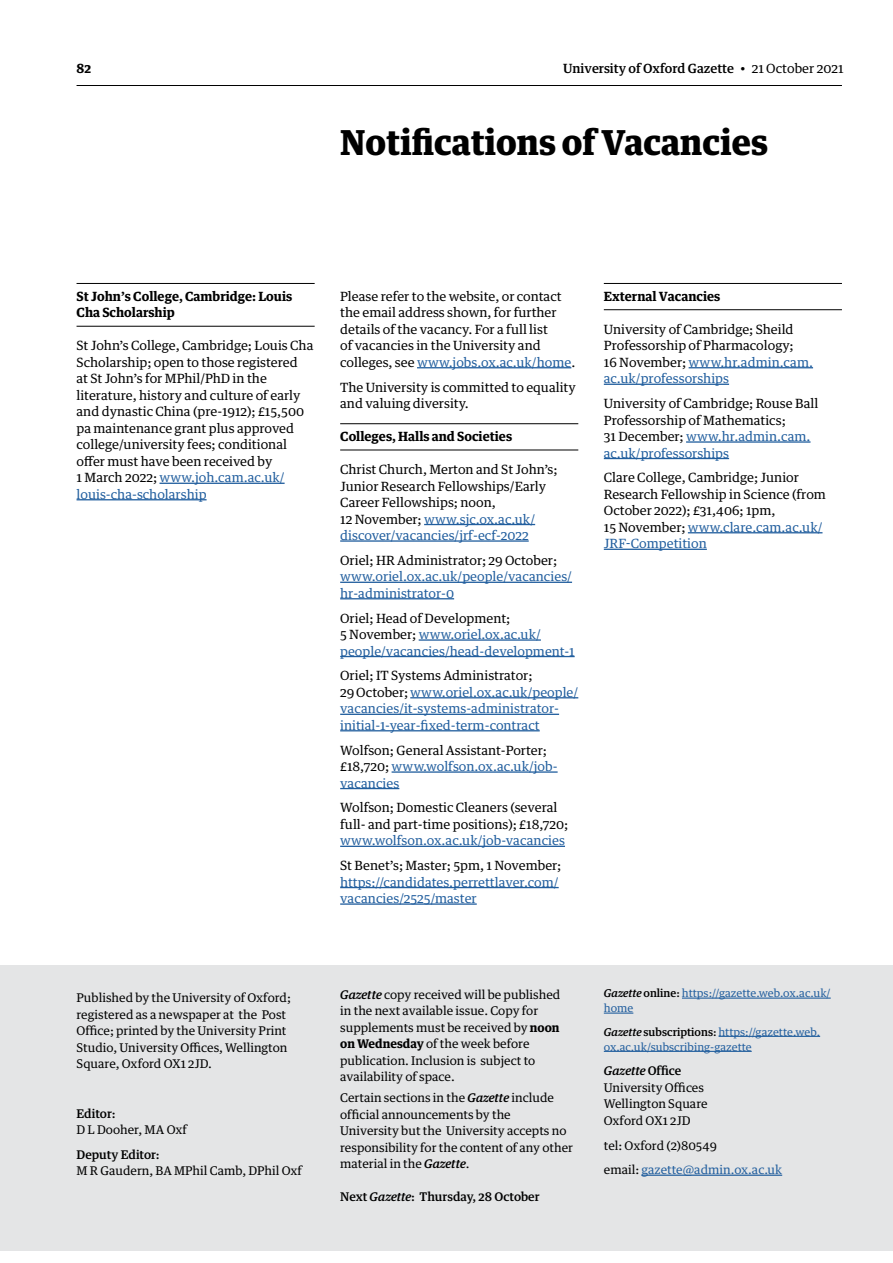
<style>
.page{position:relative;width:893px;height:1263px;background:#fff}
.page>*{position:absolute;margin:0;border:0;box-sizing:border-box;transform-origin:0 0}
.H1_Big_Head{font:900 34.5px "Guardian Text Egyp";color:#000}
.G_Body_text{font:12.75px/16.5px "Guardian Text Egyp";color:#000}
.G_Body_text-2{font:12.75px/16.5px "Guardian Text Egyp";color:#215e9e}
.H2_Subject_head{font:700 12.75px/16.5px "Guardian Text Egyp";color:#000}
.t1{font:500 12.75px "Guardian Text Egyp";color:#000}
.G_Body_text_space_be{font:12px/16.5px "Guardian Text Egyp";color:#000}
.G_Body_text-3{font:12px/16.5px "Guardian Text Egyp";color:#000}
.G_Body_text-4{font:500 12px "Guardian Text Egyp";color:#000}
.G_Body_text-5{font:12px "Guardian Text Egyp";color:#215e9e}
.G_Body_text_space_be-2{font:10.8px/15px "Guardian Text Egyp";color:#215e9e}
.s1{font-weight:400}
.s2{color:#215e9e}
.s3{color:#000}
.s4{font-weight:500}
.s5{font-weight:500;font-style:italic}
.s6{font-weight:700}
.s7{font-style:italic}
.s8{font-weight:500;font-style:italic;color:#000}
.s9{font-weight:500;color:#000}
</style>
<div class="page">
<hr style="left:77px;top:85px;width:765px;height:1px;background:#000">
<hr style="left:77px;top:283px;width:238px;height:1px;background:#000">
<hr style="left:77px;top:326px;width:238px;height:1px;background:#000">
<hr style="left:160px;top:483px;width:125px;height:1px;background:#215e9e">
<hr style="left:77px;top:499px;width:130px;height:1px;background:#215e9e">
<hr style="left:417px;top:367px;width:154px;height:1px;background:#215e9e">
<hr style="left:340px;top:423px;width:238px;height:1px;background:#000">
<hr style="left:340px;top:450px;width:238px;height:1px;background:#000">
<hr style="left:424px;top:524px;width:111px;height:1px;background:#215e9e">
<hr style="left:340px;top:540px;width:189px;height:2px;background:#215e9e">
<hr style="left:340px;top:582px;width:232px;height:1px;background:#215e9e">
<hr style="left:340px;top:598px;width:114px;height:1px;background:#215e9e">
<hr style="left:419px;top:639px;width:122px;height:2px;background:#215e9e">
<hr style="left:340px;top:656px;width:235px;height:1px;background:#215e9e">
<hr style="left:410px;top:697px;width:168px;height:1px;background:#215e9e">
<hr style="left:340px;top:714px;width:219px;height:1px;background:#215e9e">
<hr style="left:340px;top:730px;width:200px;height:1px;background:#215e9e">
<hr style="left:392px;top:771px;width:166px;height:2px;background:#215e9e">
<hr style="left:340px;top:788px;width:59px;height:1px;background:#215e9e">
<hr style="left:340px;top:846px;width:225px;height:1px;background:#215e9e">
<hr style="left:340px;top:887px;width:219px;height:1px;background:#215e9e">
<hr style="left:340px;top:903px;width:137px;height:2px;background:#215e9e">
<hr style="left:604px;top:283px;width:238px;height:1px;background:#000">
<hr style="left:604px;top:309px;width:238px;height:1px;background:#000">
<hr style="left:689px;top:367px;width:124px;height:1px;background:#215e9e">
<hr style="left:604px;top:384px;width:125px;height:1px;background:#215e9e">
<hr style="left:686px;top:441px;width:124px;height:2px;background:#215e9e">
<hr style="left:604px;top:458px;width:125px;height:1px;background:#215e9e">
<hr style="left:688px;top:532px;width:134px;height:1px;background:#215e9e">
<hr style="left:604px;top:549px;width:103px;height:1px;background:#215e9e">
<div style="left:0;top:965px;width:893px;height:285px;background:#e4e5e6"></div>
<hr style="left:682px;top:997px;width:149px;height:2px;background:#215e9e">
<hr style="left:604px;top:1012px;width:29px;height:2px;background:#215e9e">
<hr style="left:719px;top:1036px;width:101px;height:1px;background:#215e9e">
<hr style="left:604px;top:1051px;width:148px;height:1px;background:#215e9e">
<hr style="left:641px;top:1174px;width:141px;height:2px;background:#215e9e">
<p class="H2_Subject_head" style="left:77px;top:59px;width:16px">82</p>
<p class="t1" style="left:563px;top:58px;width:282px">University of Oxford Gazette <span class="s1">• 21 October 2021</span></p>
<h1 class="H1_Big_Head" style="left:340px;top:113px;width:429px">Notifications of Vacancies</h1>
<h2 class="H2_Subject_head" style="left:77px;top:287px;width:217px">St John’s College, Cambridge: Louis<br>Cha Scholarship</h2>
<p class="G_Body_text" style="left:77px;top:336px;width:238px">St John’s College, Cambridge; Louis Cha Scholarship; open to those registered<br>at St John’s for MPhil/PhD in the literature, history and culture of early and dynastic China (pre-1912); £15,500 pa maintenance grant plus approved college/university fees; conditional offer must have been received by<br>1 March 2022; <span class="s2">www.joh.cam.ac.uk/ louis-cha-scholarship</span></p>
<p class="G_Body_text" style="left:340px;top:287px;width:237px">Please refer to the website, or contact the email address shown, for further details of the vacancy. For a full list<br>of vacancies in the University and colleges, see <span class="s2">www.jobs.ox.ac.uk/home</span>.</p>
<p class="G_Body_text" style="left:340px;top:377px;width:237px">The University is committed to equality and valuing diversity.</p>
<h2 class="H2_Subject_head" style="left:340px;top:427px;width:173px">Colleges, Halls and Societies</h2>
<p class="G_Body_text" style="left:340px;top:460px;width:219px">Christ Church, Merton and St John’s; Junior Research Fellowships/Early Career Fellowships; noon,<br>12 November; <span class="s2">www.sjc.ox.ac.uk/ discover/vacancies/jrf-ecf-2022</span></p>
<p class="G_Body_text-2" style="left:340px;top:551px;width:233px"><span class="s3">Oriel; HR Administrator; 29 October; </span>www.oriel.ox.ac.uk/people/vacancies/ hr-administrator-0</p>
<p class="G_Body_text-2" style="left:340px;top:608px;width:236px"><span class="s3">Oriel; Head of Development;<br>5 November;</span> www.oriel.ox.ac.uk/ people/vacancies/head-development-1</p>
<p class="G_Body_text-2" style="left:340px;top:666px;width:240px"><span class="s3">Oriel; IT Systems Administrator;<br>29 October;</span> www.oriel.ox.ac.uk/people/ vacancies/it-systems-administrator&shy;initial-1-year-fixed-term-contract</p>
<p class="G_Body_text" style="left:340px;top:740px;width:219px">Wolfson; General Assistant-Porter; £18,720; <span class="s2">www.wolfson.ox.ac.uk/job&shy;vacancies</span></p>
<p class="G_Body_text" style="left:340px;top:798px;width:230px">Wolfson; Domestic Cleaners (several full- and part-time positions); £18,720; <span class="s2">www.wolfson.ox.ac.uk/job-vacancies</span></p>
<p class="G_Body_text-2" style="left:340px;top:856px;width:223px"><span class="s3">St Benet’s; Master; 5pm, 1 November; </span>https://candidates.perrettlaver.com/ vacancies/2525/master</p>
<h2 class="H2_Subject_head" style="left:604px;top:287px;width:118px">External Vacancies</h2>
<p class="G_Body_text" style="left:604px;top:320px;width:211px">University of Cambridge; Sheild<br>Professorship of Pharmacology;<br>16 November; <span class="s2">www.hr.admin.cam. ac.uk/professorships</span></p>
<p class="G_Body_text" style="left:604px;top:394px;width:216px">University of Cambridge; Rouse Ball<br>Professorship of Mathematics;<br>31 December; <span class="s2">www.hr.admin.cam. ac.uk/professorships</span></p>
<p class="G_Body_text" style="left:604px;top:468px;width:224px">Clare College, Cambridge; Junior<br>Research Fellowship in Science (from<br>October 2022); £31,406; 1pm,<br>15 November; <span class="s2">www.clare.cam.ac.uk/<br>JRF-Competition</span></p>
<p class="G_Body_text_space_be" style="left:77px;top:988px;width:216px">Published by the University of Oxford; registered as a newspaper at the Post Office; printed by the University Print Studio, University Offices, Wellington Square, Oxford OX1 2JD.</p>
<p class="G_Body_text_space_be" style="left:77px;top:1104px;width:112px"><span class="s4">Editor:<br></span>D L Dooher, MA Oxf</p>
<p class="G_Body_text_space_be" style="left:77px;top:1145px;width:227px"><span class="s4">Deputy Editor:<br></span>M R Gaudern, BA MPhil Camb, DPhil Oxf</p>
<p class="G_Body_text_space_be" style="left:340px;top:985px;width:222px"><span class="s5">Gazette</span> copy received will be published in the next available issue. Copy for supplements must be received by <span class="s6">noon on Wednesday</span> of the week before publication. Inclusion is subject to availability of space.</p>
<p class="G_Body_text_space_be" style="left:340px;top:1088px;width:234px">Certain sections in the <span class="s5">Gazette</span> include official announcements by the<br>University but the University accepts no responsibility for the content of any other material in the <span class="s5">Gazette</span>.</p>
<p class="G_Body_text-4" style="left:340px;top:1187px;width:201px">Next <span class="s7">Gazette</span>: Thursday, 28 October</p>
<p class="G_Body_text_space_be-2" style="left:604px;top:985px;width:228px"><span class="s8">Gazette</span> <span class="s9">online:</span> https://gazette.web.ox.ac.uk/ home</p>
<p class="G_Body_text_space_be-2" style="left:604px;top:1023px;width:218px"><span class="s8">Gazette</span> <span class="s9">subscriptions:</span> https://gazette.web. ox.ac.uk/subscribing-gazette</p>
<p class="G_Body_text-3" style="left:604px;top:1061px;width:102px"><span class="s5">Gazette</span> <span class="s4">Office<br></span>University Offices</p>
<p class="G_Body_text-3" style="left:604px;top:1094px;width:105px">Wellington Square</p>
<p class="G_Body_text-3" style="left:604px;top:1111px;width:88px">Oxford OX1 2JD</p>
<p class="G_Body_text-3" style="left:604px;top:1136px;width:114px">tel: Oxford (2)80549</p>
<p class="G_Body_text-5" style="left:604px;top:1160px;width:180px"><span class="s3">email:</span> gazette@admin.ox.ac.uk</p>
</div>
